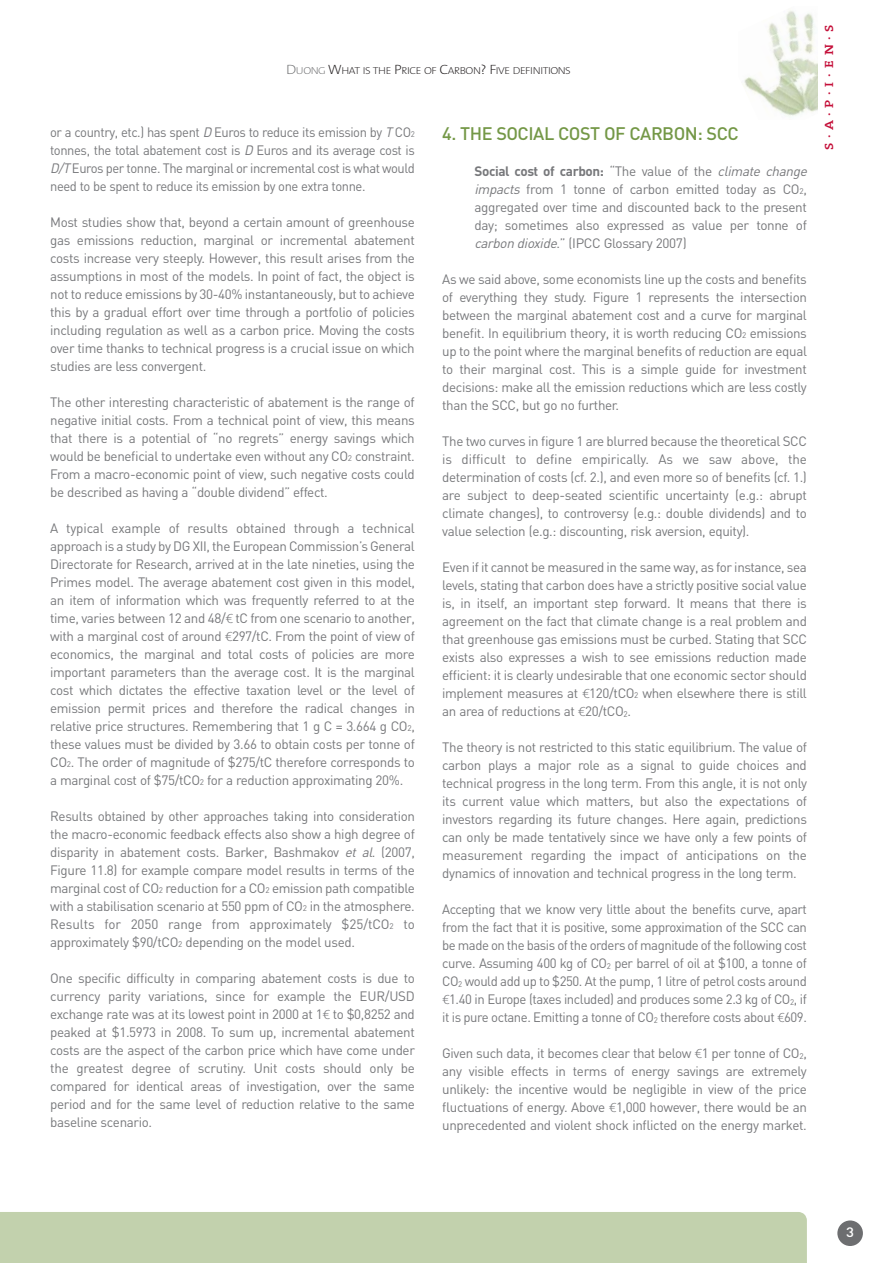
<style>
.page{position:relative;width:893px;height:1263px;background:#fff}
.page>*{position:absolute;margin:0;border:0;box-sizing:border-box;transform-origin:0 0}
.t1{font:500 18px "DIN";letter-spacing:-.025em;color:#749847}
.t2{font:13.5px/18px "DIN";letter-spacing:-.025em;color:#77787b;text-align:justify}
.t3{font:13.5px/18px "DIN";letter-spacing:-.025em;color:#77787b;text-align:justify;scale:.96 1}
.t4{font:500 13.5px "DIN";color:#fff;scale:1.1 1}
.t5{font:600 12px "The Serif";color:#c40f39;scale:1.2 1}
.t6{font:200 10.2px "The Mix";letter-spacing:-.04em;color:#231f20;scale:1.1 1}
.s1{font-size:13.5px;color:#6d6e70}
.s2{color:#6d6e70}
.s3{font-size:13.5px}
.s4{font-style:italic}
.s5{font-size:8.1px}
.s6{font-family:"ITC Eras Std"}
.s7{font-weight:700}
</style>
<div class="page">
<img style="left:743px;top:10px;width:74px;height:106px">
<div style="left:837px;top:1220px;width:25px;height:26px;background:#6d6e70;border-radius:50%"></div>
<div style="left:0;top:1212px;width:806px;height:51px;background:#c2d1ad"></div>
<p class="t6" style="left:286px;top:66px;width:260px"><span class="s1">D</span><span class="s2">UONG</span> <span class="s3">W</span>HAT IS THE <span class="s3">P</span>RICE OF <span class="s3">C</span>ARBON<span class="s3">? F</span>IVE DEFINITIONS</p>
<p class="t3" style="left:50px;top:124px;width:381px">or a country, etc.) has spent <span class="s4">D</span>Euros to reduce its emission by <span class="s4">T</span>CO<span class="s5">2 </span>tonnes, the total abatement cost is <span class="s4">D</span> Euros and its average cost is <span class="s4">D/T</span>Euros per tonne. The marginal or incremental cost is what would need to be spent to reduce its emission by one extra tonne.</p>
<p class="t2" style="left:50px;top:214px;width:366px">Most studies show that, beyond a certain amount of greenhouse gas emissions reduction, marginal or incremental abatement costs increase very steeply. However, this result arises from the assumptions in most of the models. In point of fact, the object is not to reduce emissions by 30-40% instantaneously, but to achieve this by a gradual effort over time through a portfolio of policies including regulation as well as a carbon price. Moving the costs over time thanks to technical progress is a crucial issue on which studies are less convergent.</p>
<p class="t2" style="left:50px;top:394px;width:366px">The other interesting characteristic of abatement is the range of negative initial costs. From a technical point of view, this means that there is a potential of “no regrets” energy savings which would be beneficial to undertake even without any CO<span class="s5">2</span> constraint.<br>From a macro-economic point of view, such negative costs could be described as having a “double dividend” effect.</p>
<p class="t2" style="left:50px;top:520px;width:366px">A typical example of results obtained through a technical approach is a study by DG XII, the European Commission’s General Directorate for Research, arrived at in the late nineties, using the Primes model. The average abatement cost given in this model, an item of information which was frequently referred to at the time, varies between 12 and 48/<span class="s6">€</span> tC from one scenario to another, with a marginal cost of around <span class="s6">€</span>297/tC. From the point of view of economics, the marginal and total costs of policies are more important parameters than the average cost. It is the marginal cost which dictates the effective taxation level or the level of emission permit prices and therefore the radical changes in relative price structures. Remembering that 1 g C = 3.664 g CO<span class="s5">2</span>, these values must be divided by 3.66 to obtain costs per tonne of CO<span class="s5">2</span>. The order of magnitude of $275/tC therefore corresponds to a marginal cost of $75/tCO<span class="s5">2</span> for a reduction approximating 20%.</p>
<p class="t2" style="left:50px;top:808px;width:366px">Results obtained by other approaches taking into consideration the macro-economic feedback effects also show a high degree of disparity in abatement costs. Barker, Bashmakov <span class="s4">et al</span>. (2007, Figure 11.8) for example compare model results in terms of the marginal cost of CO<span class="s5">2</span> reduction for a CO<span class="s5">2</span> emission path compatible with a stabilisation scenario at 550 ppm of CO<span class="s5">2</span> in the atmosphere.<br>Results for 2050 range from approximately $25/tCO<span class="s5">2</span> to approximately $90/tCO<span class="s5">2</span> depending on the model used.</p>
<p class="t2" style="left:50px;top:970px;width:366px">One specific difficulty in comparing abatement costs is due to currency parity variations, since for example the EUR/USD exchange rate was at its lowest point in 2000 at 1<span class="s6">€</span> to $0,8252 and peaked at $1.5973 in 2008. To sum up, incremental abatement costs are the aspect of the carbon price which have come under the greatest degree of scrutiny. Unit costs should only be compared for identical areas of investigation, over the same period and for the same level of reduction relative to the same baseline scenario.</p>
<h1 class="t1" style="left:442px;top:127px;width:298px">4. THE SOCIAL COST OF CARBON: SCC</h1>
<p class="t2" style="left:474px;top:164px;width:336px;text-align:left"><span class="s7">Social cost of carbon:</span> “The value of the <span class="s4">climate change impacts</span> from 1 tonne of carbon emitted today as CO<span class="s5">2</span>, aggregated over time and discounted back to the present day; sometimes also expressed as value per tonne of <span class="s4">carbon dioxide</span>.” (IPCC Glossary 2007)</p>
<p class="t2" style="left:442px;top:272px;width:366px">As we said above, some economists line up the costs and benefits of everything they study. Figure 1 represents the intersection between the marginal abatement cost and a curve for marginal benefit. In equilibrium theory, it is worth reducing CO<span class="s5">2</span> emissions up to the point where the marginal benefits of reduction are equal to their marginal cost. This is a simple guide for investment decisions: make all the emission reductions which are less costly than the SCC, but go no further.</p>
<p class="t2" style="left:442px;top:434px;width:366px">The two curves in figure 1 are blurred because the theoretical SCC is difficult to define empirically. As we saw above, the determination of costs (cf. 2.), and even more so of benefits (cf. 1.) are subject to deep-seated scientific uncertainty (e.g.: abrupt climate changes), to controversy (e.g.: double dividends) and to value selection (e.g.: discounting, risk aversion, equity).</p>
<p class="t2" style="left:442px;top:560px;width:366px">Even if it cannot be measured in the same way, as for instance, sea levels, stating that carbon does have a strictly positive social value is, in itself, an important step forward. It means that there is agreement on the fact that climate change is a real problem and that greenhouse gas emissions must be curbed. Stating that SCC exists also expresses a wish to see emissions reduction made efficient: it is clearly undesirable that one economic sector should implement measures at <span class="s6">€</span>120/tCO<span class="s5">2</span> when elsewhere there is still an area of reductions at <span class="s6">€</span>20/tCO<span class="s5">2</span>.</p>
<p class="t2" style="left:442px;top:740px;width:366px">The theory is not restricted to this static equilibrium. The value of carbon plays a major role as a signal to guide choices and technical progress in the long term. From this angle, it is not only its current value which matters, but also the expectations of investors regarding its future changes. Here again, predictions can only be made tentatively since we have only a few points of measurement regarding the impact of anticipations on the dynamics of innovation and technical progress in the long term.</p>
<p class="t2" style="left:442px;top:902px;width:366px">Accepting that we know very little about the benefits curve, apart from the fact that it is positive, some approximation of the SCC can be made on the basis of the orders of magnitude of the following cost curve. Assuming 400 kg of CO<span class="s5">2</span> per barrel of oil at $100, a tonne of CO<span class="s5">2</span> would add up to $250. At the pump, 1 litre of petrol costs around <span class="s6">€</span>1.40 in Europe (taxes included) and produces some 2.3 kg of CO<span class="s5">2</span>, if it is pure octane. Emitting a tonne of CO<span class="s5">2</span> therefore costs about <span class="s6">€</span>609.</p>
<p class="t2" style="left:442px;top:1046px;width:366px">Given such data, it becomes clear that below <span class="s6">€</span>1 per tonne of CO<span class="s5">2</span>, any visible effects in terms of energy savings are extremely unlikely: the incentive would be negligible in view of the price fluctuations of energy. Above <span class="s6">€</span>1,000 however, there would be an unprecedented and violent shock inflicted on the energy market.</p>
<p class="t5" style="left:824px;top:150px;width:105px;rotate:-90deg">S.A.P.I.EN.S</p>
<p class="t4" style="left:846px;top:1228px;width:9px">3</p>
</div>
